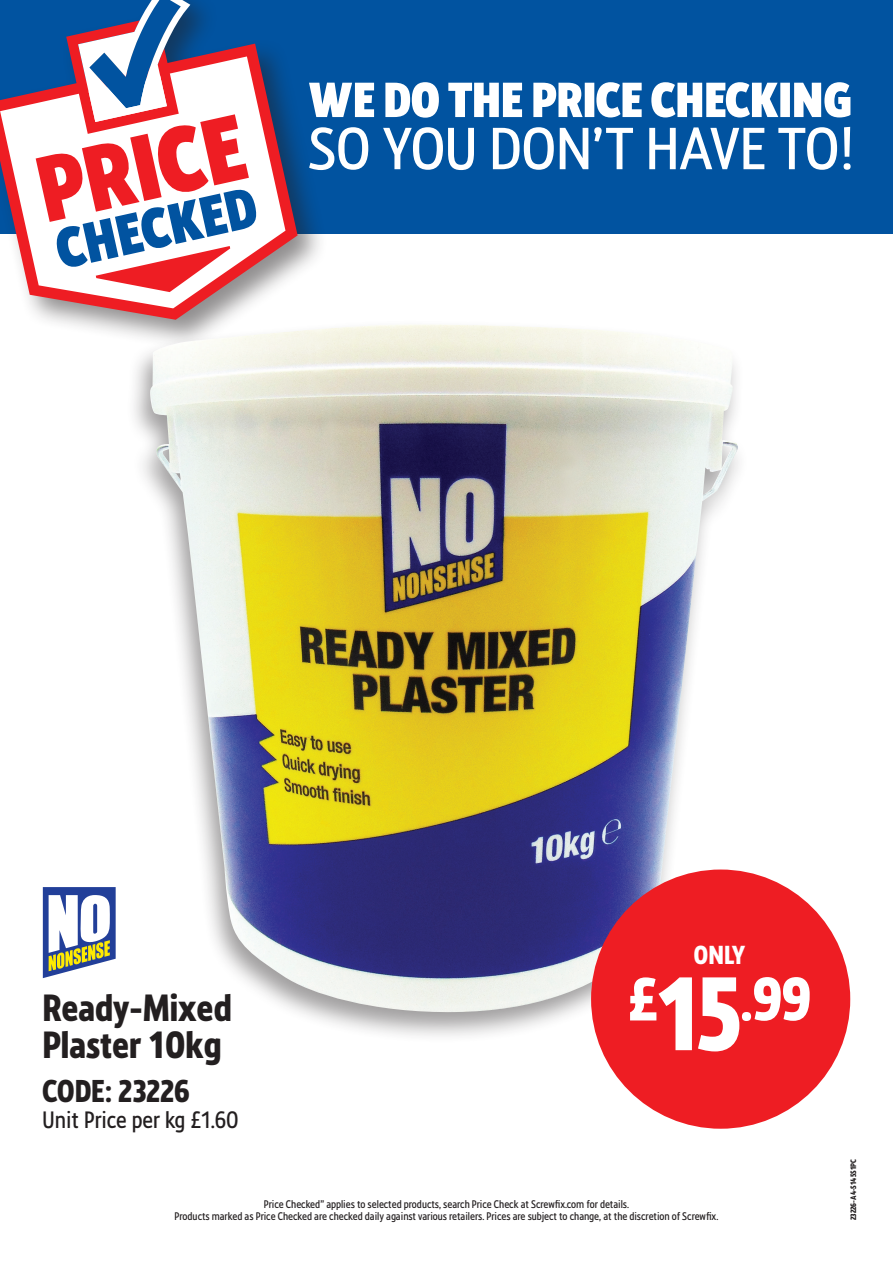
<style>
.page{position:relative;width:893px;height:1263px;background:#fff}
.page>*{position:absolute;margin:0;border:0;box-sizing:border-box;transform-origin:0 0}
.SFX_Selling_Price{font:700 57.75px "Screwfix";color:#fff}
.Item_heading-K{font:700 36px/37.5px "Screwfix";color:#231f20}
.CODE_with_NO_rule{font:700 30px "Screwfix";color:#231f20}
.SFX_Price_Only--A{font:700 24.75px "Screwfix";color:#fff}
.unit_price{font:22.5px "Screwfix";color:#231f20}
.Was_price_info_k-cen{font:10.5px/12px "Screwfix";letter-spacing:-.005em;color:#231f20;text-align:center}
.POS_codeonside-K{font:700 7.5px "Screwfix";color:#231f20}
.s1{font-size:99px}
</style>
<div class="page">
<div style="left:0;top:0;width:893px;height:234px;background:#0153a0"></div>
<div style="left:0;top:0;width:329px;height:351px;background:#231f20;opacity:.5"></div>
<svg style="left:0;top:44px;width:298px;height:276px"></svg>
<svg style="left:36px;top:0;width:222px;height:292px"></svg>
<svg style="left:309px;top:82px;width:541px;height:36px"></svg>
<svg style="left:309px;top:127px;width:542px;height:43px"></svg>
<svg style="left:43px;top:887px;width:73px;height:91px"></svg>
<div style="left:126px;top:319px;width:623px;height:725px;background:#231f20;opacity:.43"></div>
<img style="left:150px;top:324px;width:589px;height:689px">
<div style="left:591px;top:869px;width:259px;height:260px;background:#ee1d23;border-radius:50%"></div>
<p class="Item_heading-K" style="left:43px;top:988px;width:191px">Ready-Mixed<br>Plaster 10kg</p>
<p class="CODE_with_NO_rule" style="left:43px;top:1070px;width:149px">CODE: 23226</p>
<p class="unit_price" style="left:43px;top:1105px;width:198px">Unit Price per kg £1.60</p>
<p class="SFX_Price_Only--A" style="left:694px;top:938px;width:53px">ONLY</p>
<p class="SFX_Selling_Price" style="left:628px;top:960px;width:184px">£<span class="s1">15</span>.99</p>
<p class="Was_price_info_k-cen" style="left:175px;top:1198px;width:545px">Price Checked” applies to selected products, search Price Check at Screwfix.com for details.<br>Products marked as Price Checked are checked daily against various retailers. Prices are subject to change, at the discretion of Screwfix.</p>
<p class="POS_codeonside-K" style="left:848px;top:1220px;width:63px;rotate:-90deg">23226-A4-S145S1PC</p>
</div>
